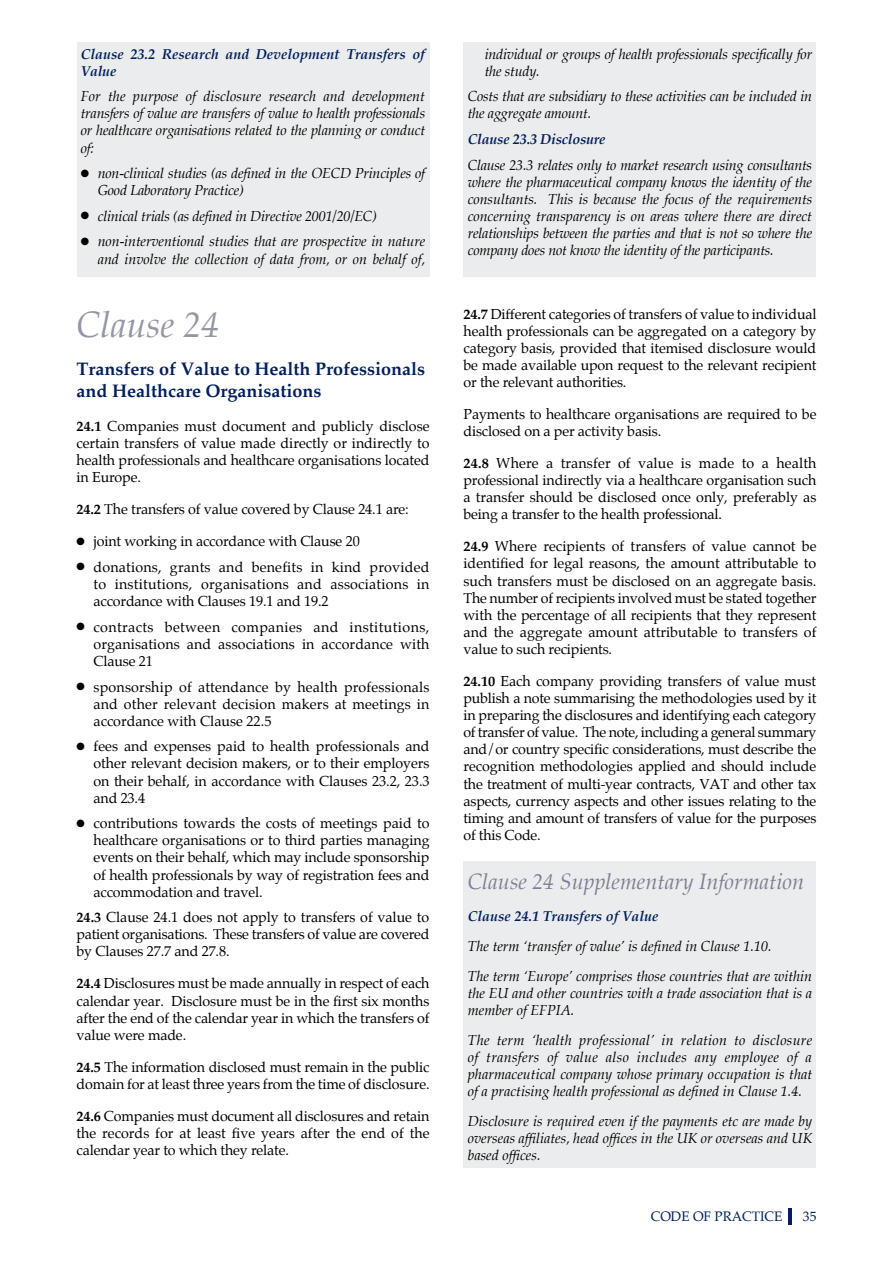
<style>
.page{position:relative;width:893px;height:1263px;background:#fff}
.page>*{position:absolute;margin:0;border:0;box-sizing:border-box;transform-origin:0 0}
.t1{font:italic 36px "Palatino";color:#9497a4}
.t2{font:italic 21.75px "Palatino";color:#7c8092}
.t3{font:700 18px/21.6px "Palatino";color:#001f5b}
.t4{font:14.25px/17.1px "Palatino";letter-spacing:-.01em;color:#000;text-align:justify}
.t5{font:italic 14.25px/17.1px "Palatino";letter-spacing:-.015em;color:#000}
.t6{font:italic 700 14.25px/17.1px "Palatino";color:#001f5b}
.t7{font:13.5px "Palatino";color:#001f5b}
.s1{font-weight:700}
</style>
<div class="page">
<div style="left:463px;top:861px;width:353px;height:306px;background:#ebeced"></div>
<div style="left:77px;top:43px;width:352px;height:234px;background:#ebeced"></div>
<div style="left:463px;top:43px;width:353px;height:234px;background:#ebeced"></div>
<hr style="left:789px;top:1208px;width:3px;height:17px;background:#001f5b">
<p class="t6" style="left:81px;top:45px;width:346px">Clause 23.2 Research and Development Transfers of<br>Value</p>
<p class="t5" style="left:81px;top:88px;width:346px;text-align:justify">For the purpose of disclosure research and development transfers of value are transfers of value to health professionals or healthcare organisations related to the planning or conduct of:</p>
<p class="t5" style="left:98px;top:164px;width:329px;text-indent:-17px">● non-clinical studies (as defined in the OECD Principles of<br>Good Laboratory Practice)</p>
<p class="t5" style="left:81px;top:207px;width:298px">● clinical trials (as defined in Directive 2001/20/EC)</p>
<p class="t5" style="left:81px;top:233px;width:346px;text-align:right">● non-interventional studies that are prospective in nature and involve the collection of data from, or on behalf of,</p>
<h1 class="t1" style="left:77px;top:294px;width:145px">Clause 24</h1>
<p class="t3" style="left:77px;top:358px;width:350px">Transfers of Value to Health Professionals and Healthcare Organisations</p>
<p class="t4" style="left:77px;top:417px;width:355px"><span class="s1">24.1</span> Companies must document and publicly disclose certain transfers of value made directly or indirectly to health professionals and healthcare organisations located in Europe.</p>
<p class="t4" style="left:77px;top:501px;width:334px"><span class="s1">24.2</span> The transfers of value covered by Clause 24.1 are:</p>
<p class="t4" style="left:77px;top:533px;width:285px">● joint working in accordance with Clause 20</p>
<p class="t4" style="left:94px;top:558px;width:338px;text-indent:-17px">● donations, grants and benefits in kind provided to institutions, organisations and associations in accordance with Clauses 19.1 and 19.2</p>
<p class="t4" style="left:94px;top:618px;width:337px;text-indent:-17px">● contracts between companies and institutions, organisations and associations in accordance with Clause 21</p>
<p class="t4" style="left:94px;top:678px;width:337px;text-indent:-17px">● sponsorship of attendance by health professionals and other relevant decision makers at meetings in accordance with Clause 22.5</p>
<p class="t4" style="left:94px;top:738px;width:338px;text-indent:-17px">● fees and expenses paid to health professionals and other relevant decision makers, or to their employers on their behalf, in accordance with Clauses 23.2, 23.3 and 23.4</p>
<p class="t4" style="left:94px;top:815px;width:338px;text-indent:-17px">● contributions towards the costs of meetings paid to healthcare organisations or to third parties managing events on their behalf, which may include sponsorship of health professionals by way of registration fees and accommodation and travel.</p>
<p class="t4" style="left:77px;top:909px;width:355px"><span class="s1">24.3</span> Clause 24.1 does not apply to transfers of value to patient organisations. These transfers of value are covered by Clauses 27.7 and 27.8.</p>
<p class="t4" style="left:77px;top:975px;width:354px"><span class="s1">24.4</span> Disclosures must be made annually in respect of each calendar year. Disclosure must be in the first six months after the end of the calendar year in which the transfers of value were made.</p>
<p class="t4" style="left:77px;top:1058px;width:355px"><span class="s1">24.5</span> The information disclosed must remain in the public domain for at least three years from the time of disclosure.</p>
<p class="t4" style="left:77px;top:1107px;width:354px"><span class="s1">24.6</span> Companies must document all disclosures and retain the records for at least five years after the end of the calendar year to which they relate.</p>
<p class="t5" style="left:485px;top:45px;width:329px">individual or groups of health professionals specifically for the study.</p>
<p class="t5" style="left:468px;top:88px;width:346px">Costs that are subsidiary to these activities can be included in the aggregate amount.</p>
<p class="t6" style="left:468px;top:130px;width:139px">Clause 23.3 Disclosure</p>
<p class="t5" style="left:468px;top:156px;width:346px;text-align:justify">Clause 23.3 relates only to market research using consultants where the pharmaceutical company knows the identity of the consultants. This is because the focus of the requirements concerning transparency is on areas where there are direct relationships between the parties and that is not so where the company does not know the identity of the participants.</p>
<p class="t4" style="left:463px;top:305px;width:355px"><span class="s1">24.7</span> Different categories of transfers of value to individual health professionals can be aggregated on a category by category basis, provided that itemised disclosure would be made available upon request to the relevant recipient or the relevant authorities.</p>
<p class="t4" style="left:463px;top:405px;width:355px">Payments to healthcare organisations are required to be disclosed on a per activity basis.</p>
<p class="t4" style="left:463px;top:455px;width:354px"><span class="s1">24.8</span> Where a transfer of value is made to a health professional indirectly via a healthcare organisation such a transfer should be disclosed once only, preferably as being a transfer to the health professional.</p>
<p class="t4" style="left:463px;top:538px;width:355px"><span class="s1">24.9</span> Where recipients of transfers of value cannot be identified for legal reasons, the amount attributable to such transfers must be disclosed on an aggregate basis.<br>The number of recipients involved must be stated together with the percentage of all recipients that they represent and the aggregate amount attributable to transfers of value to such recipients.</p>
<p class="t4" style="left:463px;top:672px;width:355px"><span class="s1">24.10</span> Each company providing transfers of value must publish a note summarising the methodologies used by it in preparing the disclosures and identifying each category of transfer of value. The note, including a general summary and/or country specific considerations, must describe the recognition methodologies applied and should include the treatment of multi-year contracts, VAT and other tax aspects, currency aspects and other issues relating to the timing and amount of transfers of value for the purposes of this Code.</p>
<h2 class="t2" style="left:468px;top:863px;width:338px">Clause 24 Supplementary Information</h2>
<p class="t6" style="left:468px;top:907px;width:192px">Clause 24.1 Transfers of Value</p>
<p class="t5" style="left:468px;top:931px;width:346px;line-height:29.8px">The term ‘transfer of value’ is defined in Clause 1.10.<br>The term ‘Europe’ comprises those countries that are within</p>
<p class="t5" style="left:468px;top:984px;width:346px">the EU and other countries with a trade association that is a member of EFPIA.</p>
<p class="t5" style="left:468px;top:1031px;width:346px;text-align:justify">The term ‘health professional’ in relation to disclosure of transfers of value also includes any employee of a pharmaceutical company whose primary occupation is that of a practising health professional as defined in Clause 1.4.</p>
<p class="t5" style="left:468px;top:1112px;width:346px;text-align:justify">Disclosure is required even if the payments etc are made by overseas affiliates, head offices in the UK or overseas and UK based offices.</p>
<p class="t7" style="left:651px;top:1205px;width:133px">CODE OF PRACTICE</p>
<p class="t7" style="left:803px;top:1205px;width:15px">35</p>
</div>
